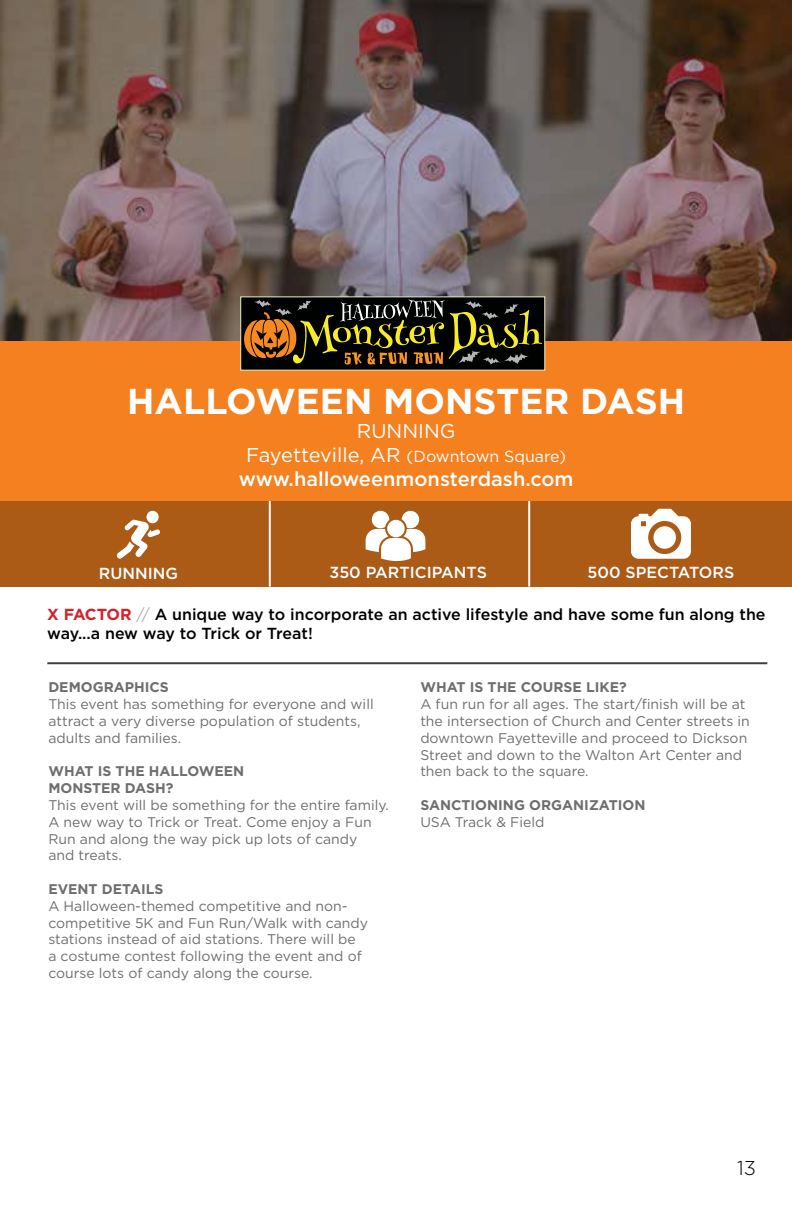
<style>
.page{position:relative;width:792px;height:1224px;background:#fff}
.page>*{position:absolute;margin:0;border:0;box-sizing:border-box;transform-origin:0 0}
.t1{font:700 36px "Gotham";color:#fff}
.t2{font:500 20px "Gotham";color:#fff}
.t3{font:20px "Gotham";color:#fff}
.t4{font:300 20px "Gotham";color:#000}
.t5{font:500 16px/19.2px "Gotham";color:#000}
.t6{font:500 16px "Gotham";color:#fff}
.t7{font:16px "Gotham";color:#fff}
.t8{font:14px/16.8px "Gotham";color:#6e6e70}
.t9{font:700 14px/16.8px "Gotham";color:#6e6e70}
.s1{font-size:20px}
.s2{font-weight:700;color:#d2232a}
.s3{font-weight:400;color:#adadad}
</style>
<div class="page">
<img style="left:0;top:0;width:792px;height:341px">
<div style="left:0;top:341px;width:792px;height:246px;background:#f58020"></div>
<div style="left:0;top:501px;width:792px;height:86px;background:#ac5b17"></div>
<svg style="left:366px;top:511px;width:59px;height:51px"></svg>
<svg style="left:631px;top:509px;width:60px;height:50px"></svg>
<hr style="left:528px;top:501px;width:2px;height:86px;background:#fff">
<hr style="left:269px;top:501px;width:2px;height:86px;background:#fff">
<hr style="left:47px;top:662px;width:720px;height:2px;background:#414042">
<div style="left:147px;top:511px;width:12px;height:12px;background:#fff;border-radius:50%"></div>
<svg style="left:116px;top:520px;width:44px;height:39px"></svg>
<div style="left:241px;top:297px;width:304px;height:73px;background:#000101"></div>
<svg style="left:244px;top:299px;width:298px;height:66px"></svg>
<h1 class="t1" style="left:127px;top:377px;width:559px">HALLOWEEN MONSTER DASH</h1>
<h2 class="t3" style="left:357px;top:418px;width:100px">RUNNING</h2>
<p class="t7" style="left:246px;top:446px;width:322px"><span class="s1">Fayetteville, AR</span> (Downtown Square)</p>
<h2 class="t2" style="left:239px;top:466px;width:336px">www.halloweenmonsterdash.com</h2>
<p class="t6" style="left:330px;top:562px;width:159px">350 PARTICIPANTS</p>
<p class="t6" style="left:588px;top:562px;width:148px">500 SPECTATORS</p>
<p class="t5" style="left:47px;top:605px;width:720px"><span class="s2">X FACTOR</span> <span class="s3">//</span> A unique way to incorporate an active lifestyle and have some fun along the way...a new way to Trick or Treat!</p>
<p class="t6" style="left:99px;top:563px;width:81px">RUNNING</p>
<p class="t9" style="left:48px;top:679px;width:122px">DEMOGRAPHICS</p>
<p class="t8" style="left:48px;top:696px;width:327px">This event has something for everyone and will attract a very diverse population of students, adults and families.</p>
<p class="t9" style="left:48px;top:763px;width:197px">WHAT IS THE HALLOWEEN<br>MONSTER DASH?</p>
<p class="t8" style="left:48px;top:796px;width:342px">This event will be something for the entire family.<br>A new way to Trick or Treat. Come enjoy a Fun Run and along the way pick up lots of candy<br>and treats.</p>
<p class="t9" style="left:48px;top:881px;width:117px">EVENT DETAILS</p>
<p class="t8" style="left:48px;top:897px;width:321px">A Halloween-themed competitive and non&shy;competitive 5K and Fun Run/Walk with candy stations instead of aid stations. There will be<br>a costume contest following the event and of course lots of candy along the course.</p>
<p class="t9" style="left:420px;top:679px;width:208px">WHAT IS THE COURSE LIKE?</p>
<p class="t8" style="left:420px;top:696px;width:331px">A fun run for all ages. The start/finish will be at the intersection of Church and Center streets in downtown Fayetteville and proceed to Dickson Street and down to the Walton Art Center and then back to the square.</p>
<p class="t9" style="left:420px;top:797px;width:227px">SANCTIONING ORGANIZATION</p>
<p class="t8" style="left:420px;top:813px;width:126px">USA Track &amp; Field</p>
<h2 class="t4" style="left:737px;top:1155px;width:20px">13</h2>
</div>
